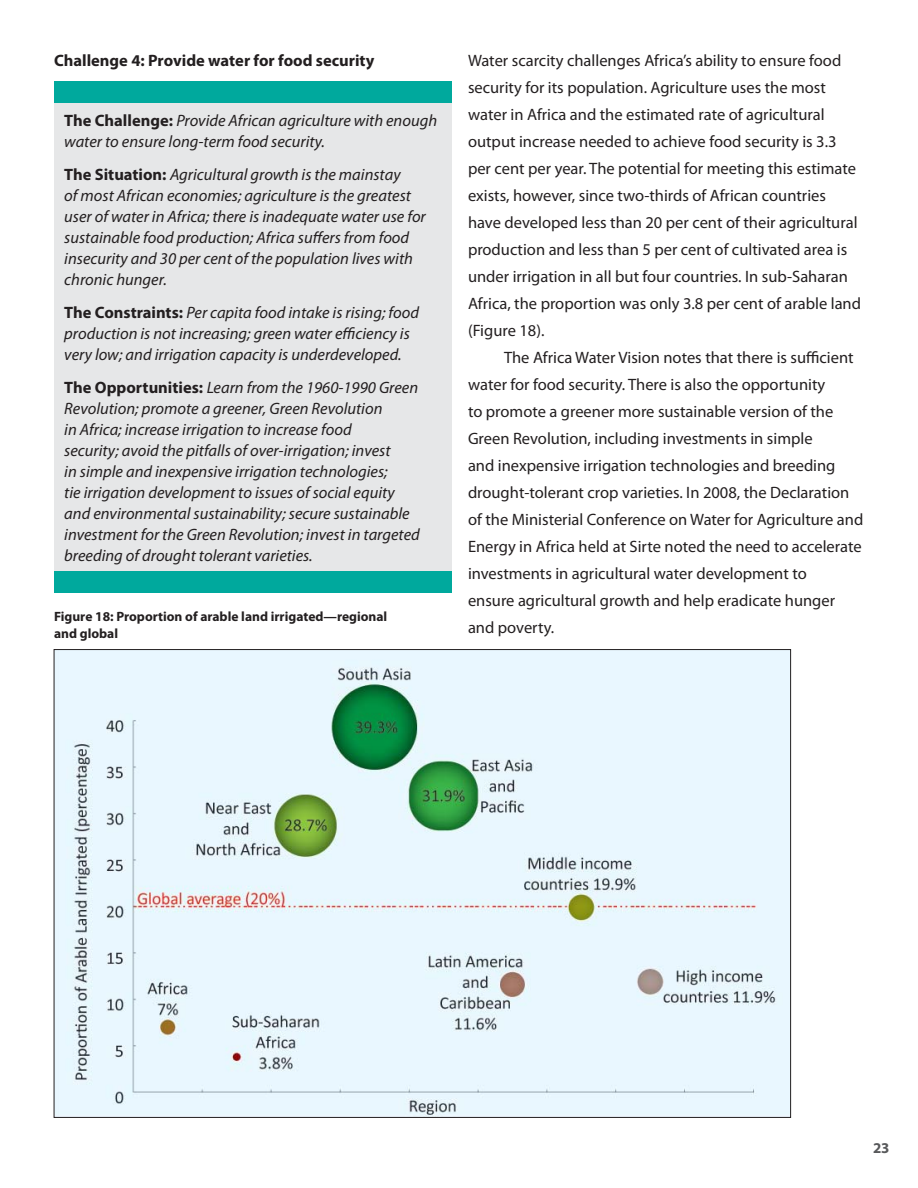
<style>
.page{position:relative;width:918px;height:1188px;background:#fff}
.page>*{position:absolute;margin:0;border:0;box-sizing:border-box;transform-origin:0 0}
.t1{font:16.5px/27px "Myriad Pro";color:#231f20}
.t2{font:italic 16.5px/21px "Myriad Pro";color:#231f20}
.t3{font:700 16.5px "Myriad Pro";color:#231f20}
.t4{font:700 15px "Myriad Pro";color:#58595b}
.t5{font:700 13.5px/16.5px "Myriad Pro";color:#231f20}
.s1{font-weight:700;font-style:normal}
</style>
<div class="page">
<div style="left:54px;top:93px;width:397px;height:485px;background:#e6e7e8"></div>
<div style="left:54px;top:81px;width:397px;height:22px;background:#00a99d"></div>
<div style="left:54px;top:572px;width:397px;height:21px;background:#00a99d"></div>
<img style="left:56px;top:651px;width:733px;height:465px">
<p class="t3" style="left:54px;top:55px;width:322px">Challenge 4: Provide water for food security</p>
<p class="t2" style="left:64px;top:111px;width:374px"><span class="s1">The Challenge:</span> Provide African agriculture with enough water to ensure long-term food security.</p>
<p class="t2" style="left:64px;top:165px;width:363px"><span class="s1">The Situation:</span> Agricultural growth is the mainstay<br>of most African economies; agriculture is the greatest user of water in Africa; there is inadequate water use for sustainable food production; Africa suffers from food insecurity and 30 per cent of the population lives with chronic hunger.</p>
<p class="t2" style="left:64px;top:303px;width:356px"><span class="s1">The Constraints:</span> Per capita food intake is rising; food production is not increasing; green water efficiency is very low; and irrigation capacity is underdeveloped.</p>
<p class="t2" style="left:64px;top:378px;width:357px"><span class="s1">The Opportunities:</span> Learn from the 1960-1990 Green Revolution; promote a greener, Green Revolution<br>in Africa; increase irrigation to increase food<br>security; avoid the pitfalls of over-irrigation; invest<br>in simple and inexpensive irrigation technologies;<br>tie irrigation development to issues of social equity and environmental sustainability; secure sustainable investment for the Green Revolution; invest in targeted breeding of drought tolerant varieties.</p>
<p class="t5" style="left:54px;top:610px;width:335px">Figure 18: Proportion of arable land irrigated—regional and global</p>
<p class="t1" style="left:468px;top:49px;width:395px">Water scarcity challenges Africa’s ability to ensure food security for its population. Agriculture uses the most water in Africa and the estimated rate of agricultural output increase needed to achieve food security is 3.3 per cent per year. The potential for meeting this estimate exists, however, since two-thirds of African countries have developed less than 20 per cent of their agricultural production and less than 5 per cent of cultivated area is under irrigation in all but four countries. In sub-Saharan Africa, the proportion was only 3.8 per cent of arable land (Figure 18).</p>
<p class="t1" style="left:468px;top:346px;width:397px;text-indent:36px">The Africa Water Vision notes that there is sufficient water for food security. There is also the opportunity<br>to promote a greener more sustainable version of the Green Revolution, including investments in simple<br>and inexpensive irrigation technologies and breeding drought-tolerant crop varieties. In 2008, the Declaration of the Ministerial Conference on Water for Agriculture and Energy in Africa held at Sirte noted the need to accelerate investments in agricultural water development to<br>ensure agricultural growth and help eradicate hunger and poverty.</p>
<p class="t4" style="left:873px;top:1142px;width:18px">23</p>
</div>
